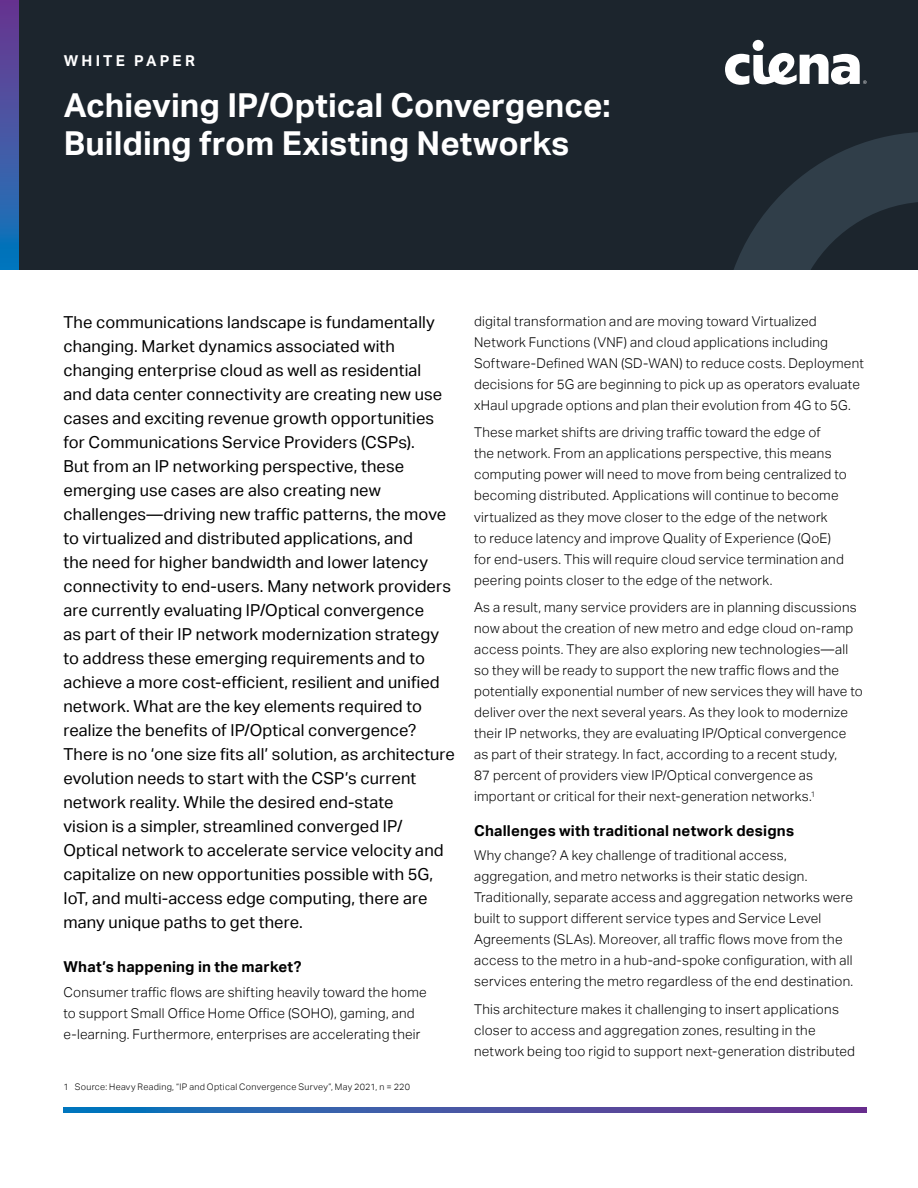
<style>
.page{position:relative;width:918px;height:1188px;background:#fff}
.page>*{position:absolute;margin:0;border:0;box-sizing:border-box;transform-origin:0 0}
.t1{font:700 33px/37.5px "Aktiv Grotesk";color:#fff}
.t2{font:16.5px/24px "Aktiv Grotesk";letter-spacing:.01em;color:#000}
.t3{font:700 15px "Aktiv Grotesk";letter-spacing:.015em;color:#000}
.t4{font:700 15px "Aktiv Grotesk";letter-spacing:.215em;color:#fff}
.t5{font:300 13.5px/21px "Aktiv Grotesk";letter-spacing:.02em;color:#000}
.t6{font:300 9px "Aktiv Grotesk";letter-spacing:.03em;color:#000}
</style>
<div class="page">
<div style="left:0;top:0;width:918px;height:270px;background:#1c252d"></div>
<div style="left:753px;top:40px;width:11px;height:11px;background:#fff;border-radius:50%"></div>
<svg style="left:725px;top:53px;width:142px;height:32px"></svg>
<svg style="left:63px;top:1108px;width:804px;height:4px"></svg>
<svg style="left:0;top:0;width:18px;height:270px"></svg>
<svg style="left:734px;top:132px;width:184px;height:138px"></svg>
<p class="t4" style="left:64px;top:53px;width:133px">WHITE PAPER</p>
<h1 class="t1" style="left:64px;top:87px;width:548px">Achieving IP/Optical Convergence:<br>Building from Existing Networks</h1>
<p class="t2" style="left:63px;top:310px;width:393px">The communications landscape is fundamentally changing. Market dynamics associated with changing enterprise cloud as well as residential<br>and data center connectivity are creating new use cases and exciting revenue growth opportunities for Communications Service Providers (CSPs).<br>But from an IP networking perspective, these emerging use cases are also creating new challenges—driving new traffic patterns, the move to virtualized and distributed applications, and<br>the need for higher bandwidth and lower latency connectivity to end-users. Many network providers are currently evaluating IP/Optical convergence<br>as part of their IP network modernization strategy to address these emerging requirements and to achieve a more cost‑efficient, resilient and unified network. What are the key elements required to realize the benefits of IP/Optical convergence?<br>There is no ‘one size fits all’ solution, as architecture evolution needs to start with the CSP’s current network reality. While the desired end-state<br>vision is a simpler, streamlined converged IP/ Optical network to accelerate service velocity and capitalize on new opportunities possible with 5G, IoT, and multi‑access edge computing, there are many unique paths to get there.</p>
<p class="t3" style="left:63px;top:958px;width:240px">What’s happening in the market?</p>
<p class="t5" style="left:63px;top:981px;width:365px">Consumer traffic flows are shifting heavily toward the home to support Small Office Home Office (SOHO), gaming, and e-learning. Furthermore, enterprises are accelerating their</p>
<p class="t6" style="left:63px;top:1082px;width:348px">1 Source: Heavy Reading, “IP and Optical Convergence Survey”, May 2021, n = 220</p>
<p class="t5" style="left:474px;top:311px;width:391px">digital transformation and are moving toward Virtualized Network Functions (VNF) and cloud applications including Software-Defined WAN (SD-WAN) to reduce costs. Deployment decisions for 5G are beginning to pick up as operators evaluate xHaul upgrade options and plan their evolution from 4G to 5G.</p>
<p class="t5" style="left:474px;top:422px;width:374px">These market shifts are driving traffic toward the edge of<br>the network. From an applications perspective, this means computing power will need to move from being centralized to becoming distributed. Applications will continue to become virtualized as they move closer to the edge of the network<br>to reduce latency and improve Quality of Experience (QoE) for end-users. This will require cloud service termination and peering points closer to the edge of the network.</p>
<p class="t5" style="left:474px;top:597px;width:390px">As a result, many service providers are in planning discussions now about the creation of new metro and edge cloud on-ramp access points. They are also exploring new technologies—all so they will be ready to support the new traffic flows and the potentially exponential number of new services they will have to deliver over the next several years. As they look to modernize their IP networks, they are evaluating IP/Optical convergence as part of their strategy. In fact, according to a recent study,<br>87 percent of providers view IP/Optical convergence as important or critical for their next-generation networks.<sup>1</sup></p>
<p class="t3" style="left:474px;top:822px;width:321px">Challenges with traditional network designs</p>
<p class="t5" style="left:474px;top:845px;width:381px">Why change? A key challenge of traditional access, aggregation, and metro networks is their static design.<br>Traditionally, separate access and aggregation networks were built to support different service types and Service Level Agreements (SLAs). Moreover, all traffic flows move from the access to the metro in a hub-and-spoke configuration, with all services entering the metro regardless of the end destination.</p>
<p class="t5" style="left:474px;top:999px;width:383px">This architecture makes it challenging to insert applications closer to access and aggregation zones, resulting in the network being too rigid to support next-generation distributed</p>
</div>
